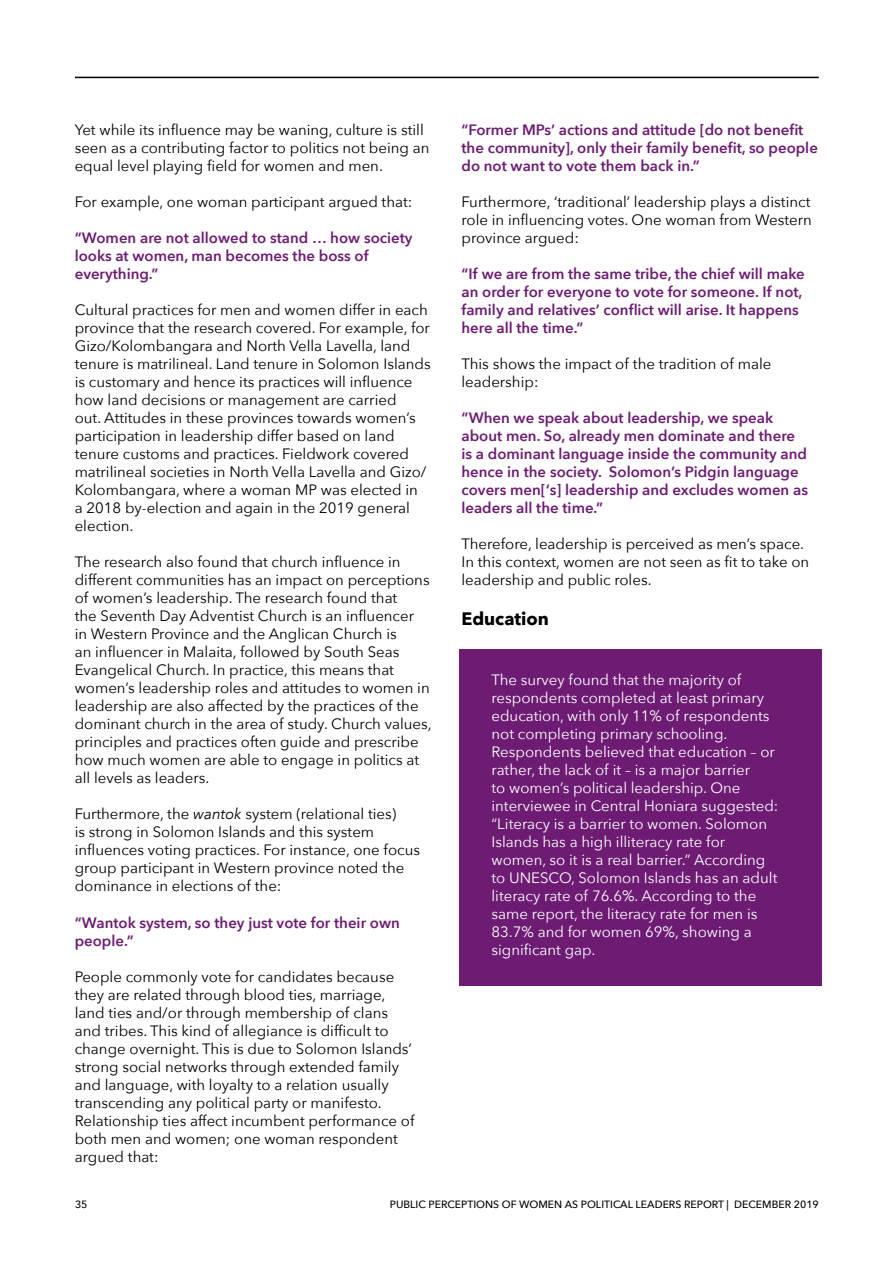
<style>
.page{position:relative;width:893px;height:1263px;background:#fff}
.page>*{position:absolute;margin:0;border:0;box-sizing:border-box;transform-origin:0 0}
.t1{font:700 18px "Avenir Next";color:#000}
.t2{font:15px/18px "Avenir Next";color:#000}
.t3{font:600 15px/18px "Avenir Next";color:#6d1b73}
.t4{font:15px/18px "Avenir Next";color:#fff}
.t5{font:500 10.5px "Avenir Next";color:#000}
.s1{font-style:italic}
</style>
<div class="page">
<div style="left:459px;top:649px;width:363px;height:337px;background:#6d1b73"></div>
<hr style="left:75px;top:77px;width:744px;height:1px;background:#000">
<p class="t2" style="left:75px;top:120px;width:356px">Yet while its influence may be waning, culture is still seen as a contributing factor to politics not being an equal level playing field for women and men.</p>
<p class="t2" style="left:75px;top:192px;width:339px">For example, one woman participant argued that:</p>
<p class="t3" style="left:75px;top:229px;width:339px">“Women are not allowed to stand … how society looks at women, man becomes the boss of everything.”</p>
<p class="t2" style="left:75px;top:300px;width:357px">Cultural practices for men and women differ in each province that the research covered. For example, for Gizo/Kolombangara and North Vella Lavella, land tenure is matrilineal. Land tenure in Solomon Islands is customary and hence its practices will influence how land decisions or management are carried<br>out. Attitudes in these provinces towards women’s participation in leadership differ based on land tenure customs and practices. Fieldwork covered matrilineal societies in North Vella Lavella and Gizo/ Kolombangara, where a woman MP was elected in<br>a 2018 by-election and again in the 2019 general election.</p>
<p class="t2" style="left:75px;top:552px;width:358px">The research also found that church influence in different communities has an impact on perceptions of women’s leadership. The research found that<br>the Seventh Day Adventist Church is an influencer<br>in Western Province and the Anglican Church is<br>an influencer in Malaita, followed by South Seas Evangelical Church. In practice, this means that women’s leadership roles and attitudes to women in leadership are also affected by the practices of the dominant church in the area of study. Church values, principles and practices often guide and prescribe how much women are able to engage in politics at all levels as leaders.</p>
<p class="t2" style="left:75px;top:805px;width:347px">Furthermore, the <span class="s1">wantok</span> system (relational ties)<br>is strong in Solomon Islands and this system influences voting practices. For instance, one focus group participant in Western province noted the dominance in elections of the:</p>
<p class="t3" style="left:75px;top:913px;width:327px">“Wantok system, so they just vote for their own people.”</p>
<p class="t2" style="left:75px;top:967px;width:341px">People commonly vote for candidates because they are related through blood ties, marriage, land ties and/or through membership of clans and tribes. This kind of allegiance is difficult to change overnight. This is due to Solomon Islands’ strong social networks through extended family and language, with loyalty to a relation usually transcending any political party or manifesto.<br>Relationship ties affect incumbent performance of both men and women; one woman respondent argued that:</p>
<p class="t3" style="left:461px;top:121px;width:358px">“Former MPs’ actions and attitude [do not benefit the community], only their family benefit, so people do not want to vote them back in.”</p>
<p class="t2" style="left:461px;top:192px;width:352px;text-align:justify">Furthermore, ‘traditional’ leadership plays a distinct role in influencing votes. One woman from Western province argued:</p>
<p class="t3" style="left:461px;top:265px;width:345px">“If we are from the same tribe, the chief will make an order for everyone to vote for someone. If not, family and relatives’ conflict will arise. It happens here all the time.”</p>
<p class="t2" style="left:461px;top:354px;width:311px">This shows the impact of the tradition of male leadership:</p>
<p class="t3" style="left:461px;top:409px;width:348px">“When we speak about leadership, we speak about men. So, already men dominate and there is a dominant language inside the community and hence in the society. Solomon’s Pidgin language covers men[‘s] leadership and excludes women as leaders all the time.”</p>
<p class="t2" style="left:461px;top:534px;width:349px">Therefore, leadership is perceived as men’s space.<br>In this context, women are not seen as fit to take on leadership and public roles.</p>
<p class="t1" style="left:461px;top:603px;width:89px">Education</p>
<p class="t4" style="left:491px;top:670px;width:288px">The survey found that the majority of respondents completed at least primary education, with only 11% of respondents not completing primary schooling.<br>Respondents believed that education – or rather, the lack of it – is a major barrier<br>to women’s political leadership. One interviewee in Central Honiara suggested: “Literacy is a barrier to women. Solomon Islands has a high illiteracy rate for women, so it is a real barrier.” According to UNESCO, Solomon Islands has an adult literacy rate of 76.6%. According to the same report, the literacy rate for men is 83.7% and for women 69%, showing a significant gap.</p>
<p class="t5" style="left:75px;top:1195px;width:14px">35</p>
<p class="t5" style="left:390px;top:1195px;width:431px">PUBLIC PERCEPTIONS OF WOMEN AS POLITICAL LEADERS REPORT | DECEMBER 2019</p>
</div>
